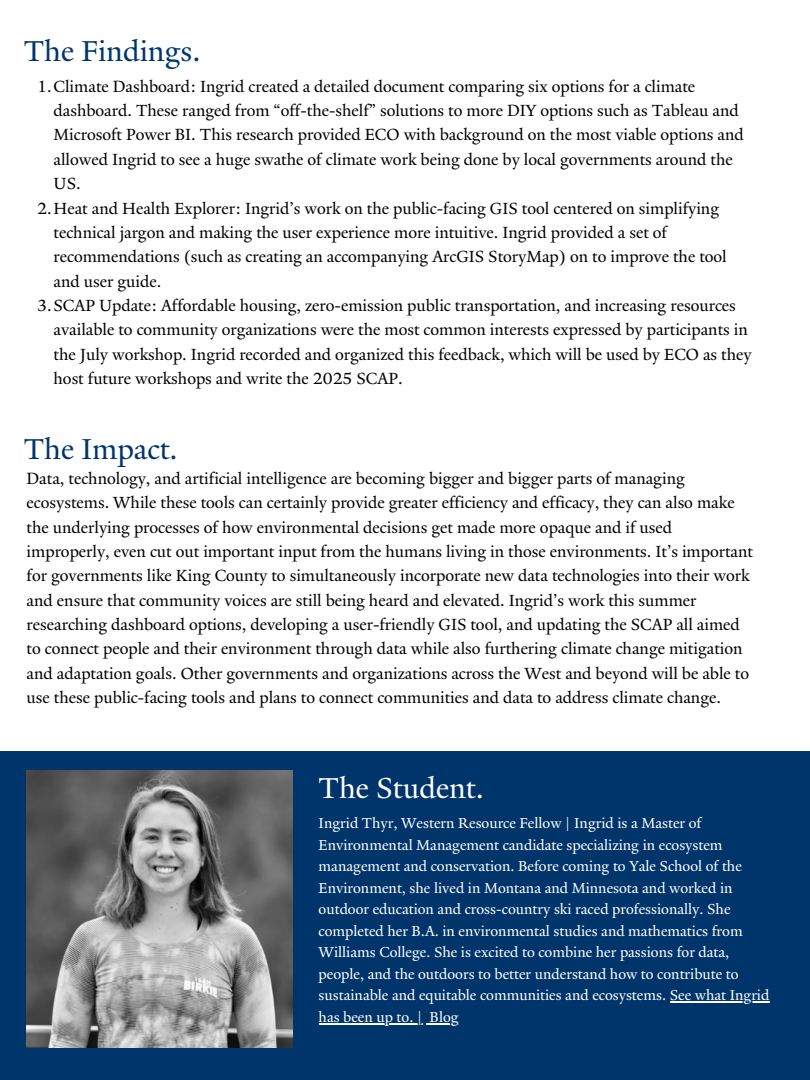
<style>
.page{position:relative;width:810px;height:1080px;background:#fff}
.page>*{position:absolute;margin:0;border:0;box-sizing:border-box;transform-origin:0 0}
.t1{font:31.25px "Yale New";color:#00356b}
.t2{font:31.25px "Yale New";color:#fff}
.t3{font:17.5px/24.4px "Yale New";color:#000}
.t4{font:15.62px/21.6px "Yale New";color:#fff}
</style>
<div class="page">
<div style="left:0;top:752px;width:810px;height:328px;background:#00356b"></div>
<img style="left:27px;top:770px;width:266px;height:278px">
<hr style="left:670px;top:1001px;width:99px;height:2px;background:#fff">
<hr style="left:319px;top:1023px;width:103px;height:1px;background:#fff">
<svg style="left:426px;top:1023px;width:24px;height:1px"></svg>
<h1 class="t1" style="left:24px;top:33px;width:178px">The Findings.</h1>
<p class="t3" style="left:54px;top:74px;width:692px;text-indent:-16px">1.Climate Dashboard: Ingrid created a detailed document comparing six options for a climate dashboard. These ranged from “off-the-shelf” solutions to more DIY options such as Tableau and Microsoft Power BI. This research provided ECO with background on the most viable options and allowed Ingrid to see a huge swathe of climate work being done by local governments around the US.</p>
<p class="t3" style="left:54px;top:196px;width:675px;text-indent:-16px">2.Heat and Health Explorer: Ingrid’s work on the public-facing GIS tool centered on simplifying technical jargon and making the user experience more intuitive. Ingrid provided a set of recommendations (such as creating an accompanying ArcGIS StoryMap) on to improve the tool and user guide.</p>
<p class="t3" style="left:54px;top:293px;width:700px;text-indent:-16px">3.SCAP Update: Affordable housing, zero-emission public transportation, and increasing resources available to community organizations were the most common interests expressed by participants in the July workshop. Ingrid recorded and organized this feedback, which will be used by ECO as they host future workshops and write the 2025 SCAP.</p>
<h2 class="t1" style="left:24px;top:430px;width:156px">The Impact.</h2>
<p class="t3" style="left:27px;top:466px;width:728px">Data, technology, and artificial intelligence are becoming bigger and bigger parts of managing ecosystems. While these tools can certainly provide greater efficiency and efficacy, they can also make the underlying processes of how environmental decisions get made more opaque and if used improperly, even cut out important input from the humans living in those environments. It’s important for governments like King County to simultaneously incorporate new data technologies into their work and ensure that community voices are still being heard and elevated. Ingrid’s work this summer researching dashboard options, developing a user-friendly GIS tool, and updating the SCAP all aimed to connect people and their environment through data while also furthering climate change mitigation and adaptation goals. Other governments and organizations across the West and beyond will be able to use these public-facing tools and plans to connect communities and data to address climate change.</p>
<h1 class="t2" style="left:319px;top:770px;width:167px">The Student.</h1>
<h1 class="t4" style="left:319px;top:812px;width:452px">Ingrid Thyr, Western Resource Fellow | Ingrid is a Master of Environmental Management candidate specializing in ecosystem management and conservation. Before coming to Yale School of the Environment, she lived in Montana and Minnesota and worked in outdoor education and cross-country ski raced professionally. She completed her B.A. in environmental studies and mathematics from Williams College. She is excited to combine her passions for data, people, and the outdoors to better understand how to contribute to sustainable and equitable communities and ecosystems. See what Ingrid has been up to. | Blog</h1>
</div>
